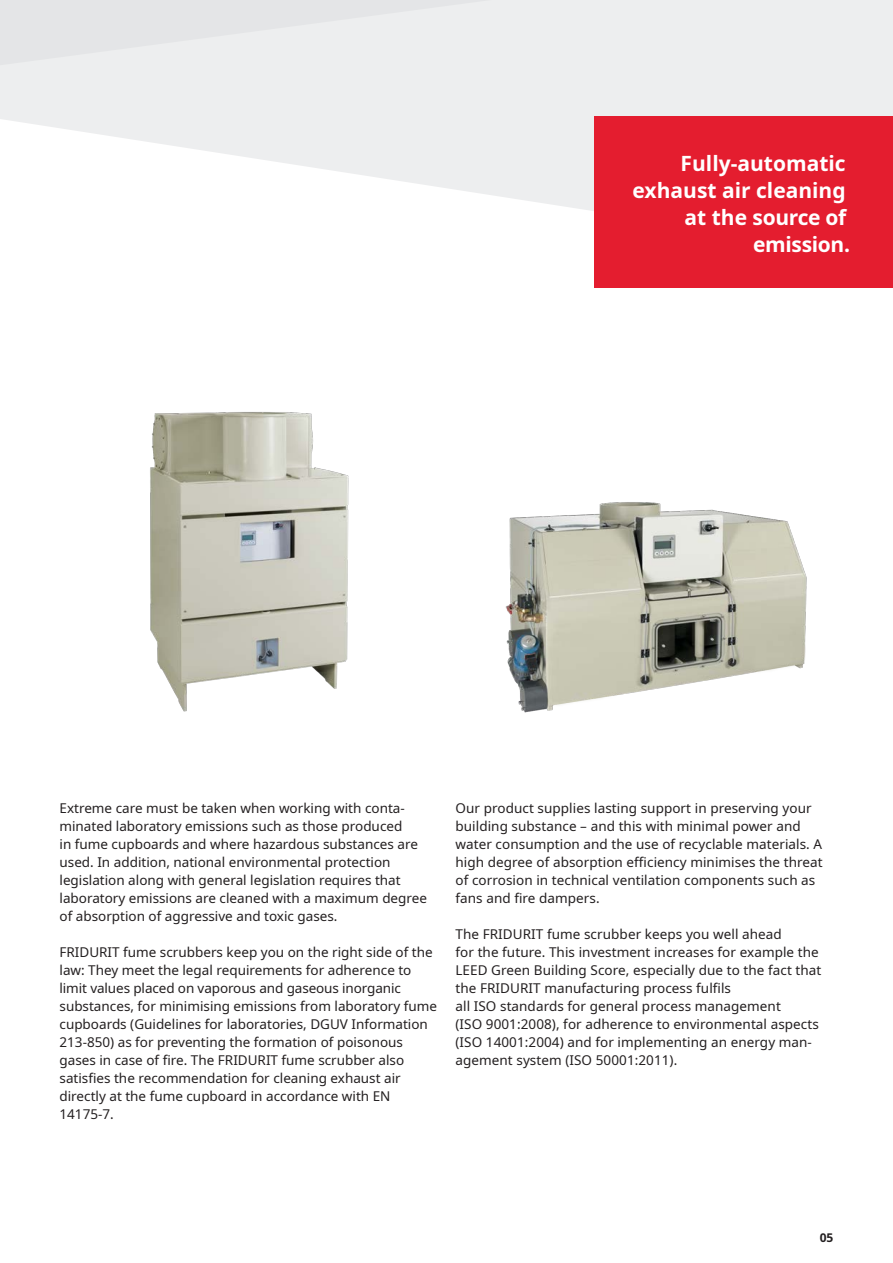
<style>
.page{position:relative;width:893px;height:1263px;background:#fff}
.page>*{position:absolute;margin:0;border:0;box-sizing:border-box;transform-origin:0 0}
.Highlight_text_tools{font:700 21px/27px "Noto Sans";color:#fff;text-align:right}
.Body{font:13.5px/18px "Noto Sans";color:#231f20}
.t1{font:700 12px "Noto Sans";color:#231f20}
</style>
<div class="page">
<div style="left:435px;top:0;width:458px;height:211px;background:#edeeef"></div>
<svg style="left:0;top:0;width:587px;height:186px;background:#eeeeef"></svg>
<img style="left:150px;top:412px;width:199px;height:300px">
<img style="left:505px;top:502px;width:302px;height:211px">
<div style="left:594px;top:117px;width:299px;height:171px;background:#e41d2f"></div>
<p class="Highlight_text_tools" style="left:681px;top:150px;width:167px">Fully-automatic</p>
<p class="Highlight_text_tools" style="left:633px;top:177px;width:215px">exhaust air cleaning at the source of</p>
<p class="Highlight_text_tools" style="left:753px;top:231px;width:98px">emission.</p>
<p class="Body" style="left:60px;top:799px;width:369px">Extreme care must be taken when working with conta&shy;minated laboratory emissions such as those produced<br>in fume cupboards and where hazardous substances are used. In addition, national environmental protection legislation along with general legislation requires that laboratory emissions are cleaned with a maximum degree of absorption of aggressive and toxic gases.</p>
<p class="Body" style="left:60px;top:943px;width:379px">FRIDURIT fume scrubbers keep you on the right side of the law: They meet the legal requirements for adherence to limit values placed on vaporous and gaseous inorganic substances, for minimising emissions from laboratory fume cupboards (Guidelines for laboratories, DGUV Information 213-850) as for preventing the formation of poisonous gases in case of fire. The FRIDURIT fume scrubber also satisfies the recommendation for cleaning exhaust air directly at the fume cupboard in accordance with EN 14175-7.</p>
<p class="Body" style="left:455px;top:799px;width:369px">Our product supplies lasting support in preserving your building substance – and this with minimal power and water consumption and the use of recyclable materials. A high degree of absorption efficiency minimises the threat of corrosion in technical ventilation components such as fans and fire dampers.</p>
<p class="Body" style="left:455px;top:925px;width:367px">The FRIDURIT fume scrubber keeps you well ahead<br>for the future. This investment increases for example the LEED Green Building Score, especially due to the fact that the FRIDURIT manufacturing process fulfils<br>all ISO standards for general process management<br>(ISO 9001:2008), for adherence to environmental aspects (ISO 14001:2004) and for implementing an energy man&shy;agement system (ISO 50001:2011).</p>
<p class="t1" style="left:820px;top:1229px;width:15px">05</p>
</div>
